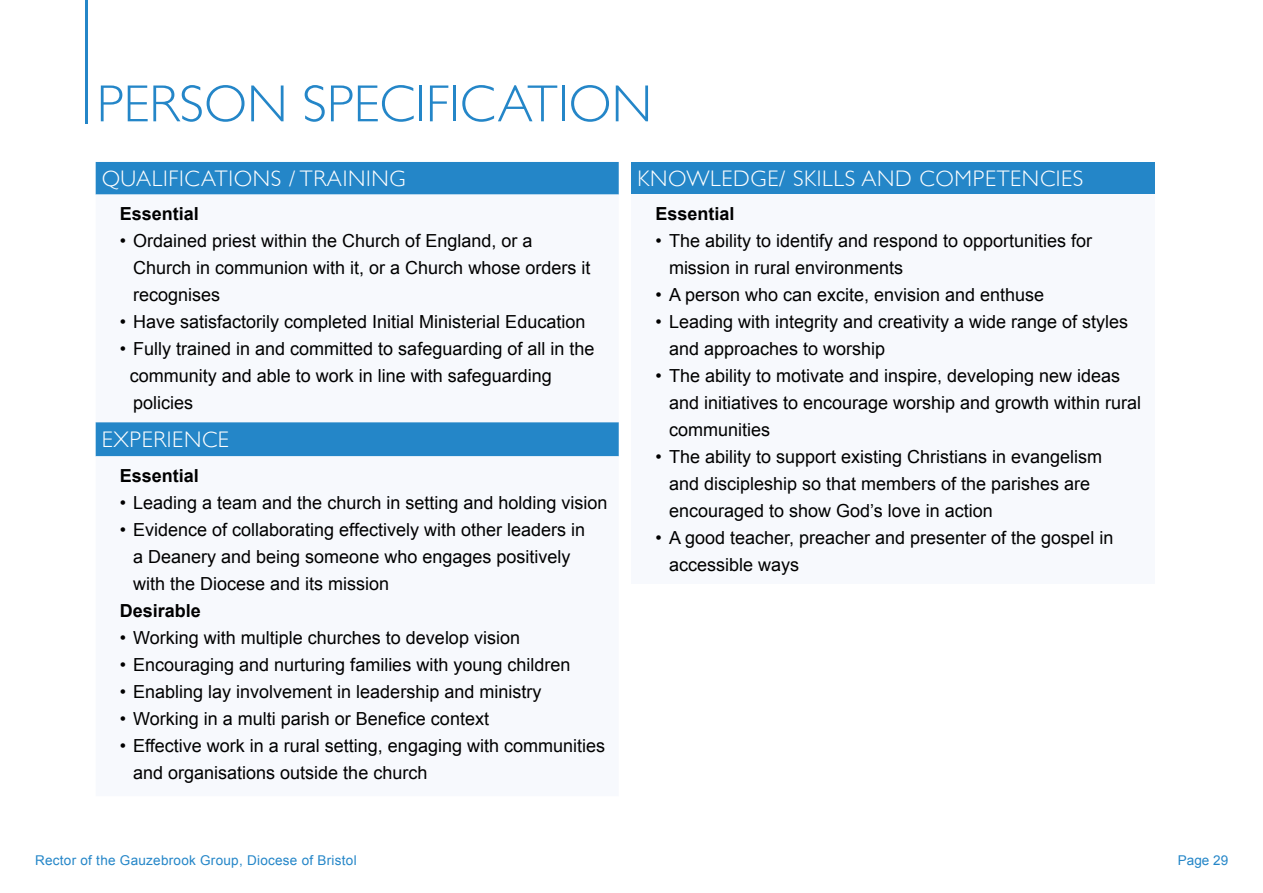
<style>
.page{position:relative;width:1263px;height:893px;background:#fff}
.page>*{position:absolute;margin:0;border:0;box-sizing:border-box;transform-origin:0 0}
.t1{font:300 52.5px "Gill Sans";color:#2486c8}
.t2{font:300 22.5px "Gill Sans";letter-spacing:.03em;color:#fff}
.t3{font:18px/27px "Arial";color:#000}
.t4{font:700 18px "Arial";color:#000}
.t5{font:13.5px "Arial";letter-spacing:.02em;color:#2486c8}
</style>
<div class="page">
<hr style="left:85px;top:0;width:2px;height:123px;background:#2486c8">
<div style="left:96px;top:162px;width:523px;height:33px;background:#2486c8"></div>
<div style="left:96px;top:422px;width:523px;height:35px;background:#2486c8"></div>
<div style="left:631px;top:162px;width:523px;height:33px;background:#2486c8"></div>
<div style="left:631px;top:195px;width:523px;height:389px;background:#f7f9fd"></div>
<h1 class="t1" style="left:97px;top:63px;width:557px">PERSON SPECIFICATION</h1>
<p class="t2" style="left:102px;top:161px;width:305px">QUALIFICATIONS / TRAINING</p>
<p class="t4" style="left:120px;top:202px;width:81px">Essential</p>
<p class="t3" style="left:133px;top:228px;width:459px;text-indent:-14px">• Ordained priest within the Church of England, or a<br>Church in communion with it, or a Church whose orders it recognises</p>
<p class="t3" style="left:120px;top:309px;width:467px">• Have satisfactorily completed Initial Ministerial Education</p>
<p class="t3" style="left:130px;top:336px;width:466px;text-indent:-10px">• Fully trained in and committed to safeguarding of all in the community and able to work in line with safeguarding policies</p>
<p class="t2" style="left:102px;top:422px;width:129px">EXPERIENCE</p>
<p class="t4" style="left:120px;top:464px;width:81px">Essential</p>
<p class="t3" style="left:120px;top:490px;width:489px">• Leading a team and the church in setting and holding vision</p>
<p class="t3" style="left:133px;top:517px;width:453px;text-indent:-14px">• Evidence of collaborating effectively with other leaders in a Deanery and being someone who engages positively with the Diocese and its mission</p>
<p class="t4" style="left:120px;top:599px;width:83px">Desirable</p>
<p class="t3" style="left:120px;top:625px;width:402px">• Working with multiple churches to develop vision</p>
<p class="t3" style="left:120px;top:652px;width:452px">• Encouraging and nurturing families with young children</p>
<p class="t3" style="left:120px;top:679px;width:423px">• Enabling lay involvement in leadership and ministry</p>
<p class="t3" style="left:120px;top:706px;width:371px">• Working in a multi parish or Benefice context</p>
<p class="t3" style="left:133px;top:733px;width:473px;text-indent:-14px">• Effective work in a rural setting, engaging with communities and organisations outside the church</p>
<p class="t2" style="left:637px;top:161px;width:447px">KNOWLEDGE/ SKILLS AND COMPETENCIES</p>
<p class="t4" style="left:655px;top:202px;width:81px">Essential</p>
<p class="t3" style="left:669px;top:228px;width:425px;text-indent:-14px">• The ability to identify and respond to opportunities for mission in rural environments</p>
<p class="t3" style="left:655px;top:282px;width:390px">• A person who can excite, envision and enthuse</p>
<p class="t3" style="left:669px;top:309px;width:461px;text-indent:-14px">• Leading with integrity and creativity a wide range of styles and approaches to worship</p>
<p class="t3" style="left:669px;top:363px;width:474px;text-indent:-14px">• The ability to motivate and inspire, developing new ideas and initiatives to encourage worship and growth within rural communities</p>
<p class="t3" style="left:669px;top:444px;width:435px;text-indent:-14px">• The ability to support existing Christians in evangelism and discipleship so that members of the parishes are encouraged to show God’s love in action</p>
<p class="t3" style="left:669px;top:525px;width:446px;text-indent:-14px">• A good teacher, preacher and presenter of the gospel in accessible ways</p>
<p class="t5" style="left:35px;top:851px;width:323px">Rector of the Gauzebrook Group, Diocese of Bristol</p>
<p class="t5" style="left:1178px;top:851px;width:52px">Page 29</p>
</div>
